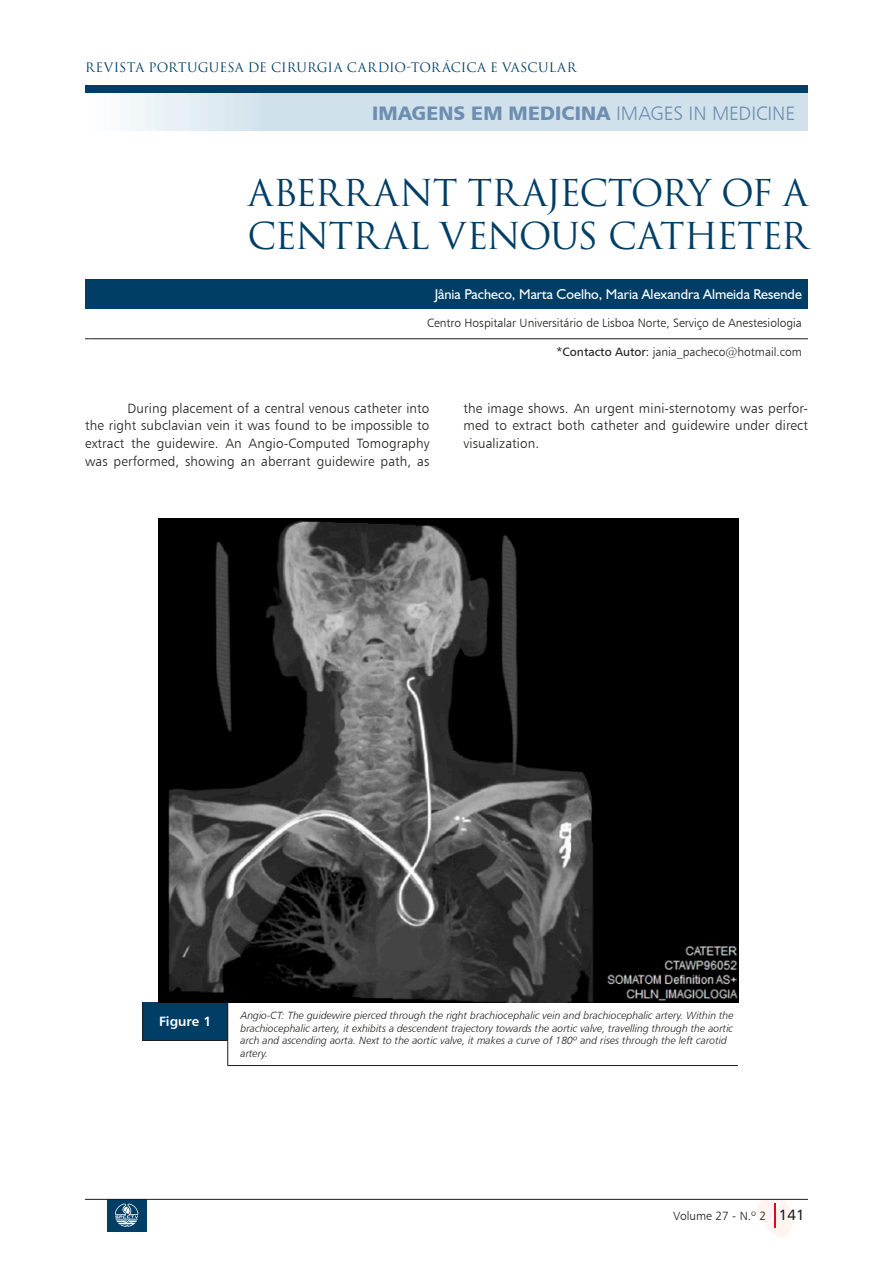
<style>
.page{position:relative;width:893px;height:1263px;background:#fff}
.page>*{position:absolute;margin:0;border:0;box-sizing:border-box;transform-origin:0 0}
.t1{font:36px/43.2px "Trajax";letter-spacing:-.035em;color:#003e66}
.t2{font:19.5px "Humanist 777 BT Black B";letter-spacing:.005em;color:#6d8eb0}
.t3{font:14.25px "Humanist 521 BT";color:#fff}
.t4{font:13.5px/17.5px "Humanist 777 BT Light B";letter-spacing:.01em;color:#1d1d1b;text-align:justify}
.t5{font:13.5px "Humanist 777 BT Bold B";color:#fff}
.t6{font:12.75px "Trajax";letter-spacing:.01em;color:#003e66}
.t7{font:12px "Humanist 777 BT Light B";color:#1d1d1b}
.t8{font:10.5px/12.6px "Humanist 777 BT Light Italic B";color:#1d1d1b}
.s1{font-family:"Humanist 777 BT Light B"}
.s2{font-family:"Humanist 777 BT Roman B"}
.s3{font-family:"Humanist 777 BT Roman B";font-size:15px}
</style>
<div class="page">
<div style="left:85px;top:85px;width:723px;height:9px;background:#003e66"></div>
<div style="left:260px;top:94px;width:9px;height:37px;background:#d0e1ec"></div>
<div style="left:252px;top:94px;width:8px;height:37px;background:#d4e4ee"></div>
<div style="left:243px;top:94px;width:9px;height:37px;background:#d6e5ee"></div>
<div style="left:234px;top:94px;width:9px;height:37px;background:#d8e6ee"></div>
<div style="left:225px;top:94px;width:9px;height:37px;background:#dbe8f0"></div>
<div style="left:217px;top:94px;width:8px;height:37px;background:#ddeaf2"></div>
<div style="left:208px;top:94px;width:9px;height:37px;background:#dfebf2"></div>
<div style="left:199px;top:94px;width:9px;height:37px;background:#e2ecf2"></div>
<div style="left:190px;top:94px;width:9px;height:37px;background:#e3edf4"></div>
<div style="left:181px;top:94px;width:9px;height:37px;background:#e7f0f6"></div>
<div style="left:173px;top:94px;width:8px;height:37px;background:#e9f1f6"></div>
<div style="left:164px;top:94px;width:9px;height:37px;background:#e9f1f6"></div>
<div style="left:155px;top:94px;width:9px;height:37px;background:#ecf3f7"></div>
<div style="left:146px;top:94px;width:9px;height:37px;background:#eff4f8"></div>
<div style="left:138px;top:94px;width:8px;height:37px;background:#f2f7fa"></div>
<div style="left:129px;top:94px;width:9px;height:37px;background:#f2f7fa"></div>
<div style="left:120px;top:94px;width:9px;height:37px;background:#f6f9fb"></div>
<div style="left:111px;top:94px;width:9px;height:37px;background:#f8fafb"></div>
<div style="left:103px;top:94px;width:8px;height:37px;background:#fafcfd"></div>
<svg style="left:757px;top:1200px;width:35px;height:37px"></svg>
<div style="left:107px;top:1199px;width:40px;height:33px;background:#003e66"></div>
<svg style="left:115px;top:1203px;width:23px;height:24px"></svg>
<hr style="left:85px;top:1199px;width:723px;height:1px;background:#1d1d1b">
<div style="left:269px;top:94px;width:539px;height:37px;background:#d0e1ec"></div>
<div style="left:85px;top:279px;width:723px;height:30px;background:#003e66"></div>
<hr style="left:90px;top:338px;width:718px;height:1px;background:#1d1d1b">
<div style="left:143px;top:1002px;width:85px;height:38px;background:#003e66"></div>
<hr style="left:227px;top:1065px;width:511px;height:1px;background:#1d1d1b">
<hr style="left:142px;top:1002px;width:1px;height:38px;background:#1d1d1b">
<hr style="left:227px;top:1002px;width:1px;height:38px;background:#1d1d1b">
<svg style="left:142px;top:1040px;width:17px;height:1px"></svg>
<hr style="left:159px;top:1040px;width:69px;height:1px;background:#1d1d1b">
<svg style="left:227px;top:1041px;width:1px;height:24px"></svg>
<img style="left:159px;top:518px;width:580px;height:484px">
<p class="t6" style="left:85px;top:60px;width:493px">REVISTA PORTUGUESA DE CIRURGIA CARDIO-TORáCICA E VASCULAR</p>
<h2 class="t2" style="left:372px;top:100px;width:425px">IMAGENS EM MEDICINA <span class="s1">IMAGES IN MEDICINE</span></h2>
<h1 class="t1" style="left:247px;top:172px;width:562px">ABERRANT TRAJECTORY OF A<br>CENTRAL VENOUS CATHETER</h1>
<h3 class="t3" style="left:435px;top:285px;width:369px">Jânia Pacheco, Marta Coelho, Maria Alexandra Almeida Resende</h3>
<p class="t7" style="left:427px;top:315px;width:376px">Centro Hospitalar Universitário de Lisboa Norte, Serviço de Anestesiologia</p>
<p class="t7" style="left:557px;top:345px;width:247px"><span class="s2">*Contacto Autor:</span> jania_pacheco@hotmail.com</p>
<p class="t4" style="left:85px;top:399px;width:346px;text-indent:43px">During placement of a central venous catheter into the right subclavian vein it was found to be impossible to extract the guidewire. An Angio-Computed Tomography was performed, showing an aberrant guidewire path, as</p>
<p class="t4" style="left:463px;top:399px;width:346px">the image shows. An urgent mini-sternotomy was perfor&shy;med to extract both catheter and guidewire under direct visualization.</p>
<p class="t5" style="left:159px;top:1013px;width:54px">Figure 1</p>
<p class="t8" style="left:240px;top:1009px;width:495px">Angio-CT: The guidewire pierced through the right brachiocephalic vein and brachiocephalic artery. Within the brachiocephalic artery, it exhibits a descendent trajectory towards the aortic valve, travelling through the aortic arch and ascending aorta. Next to the aortic valve, it makes a curve of 180º and rises through the left carotid artery.</p>
<p class="t7" style="left:673px;top:1208px;width:133px">Volume 27 - N.º 2 <span class="s3">141</span></p>
</div>
